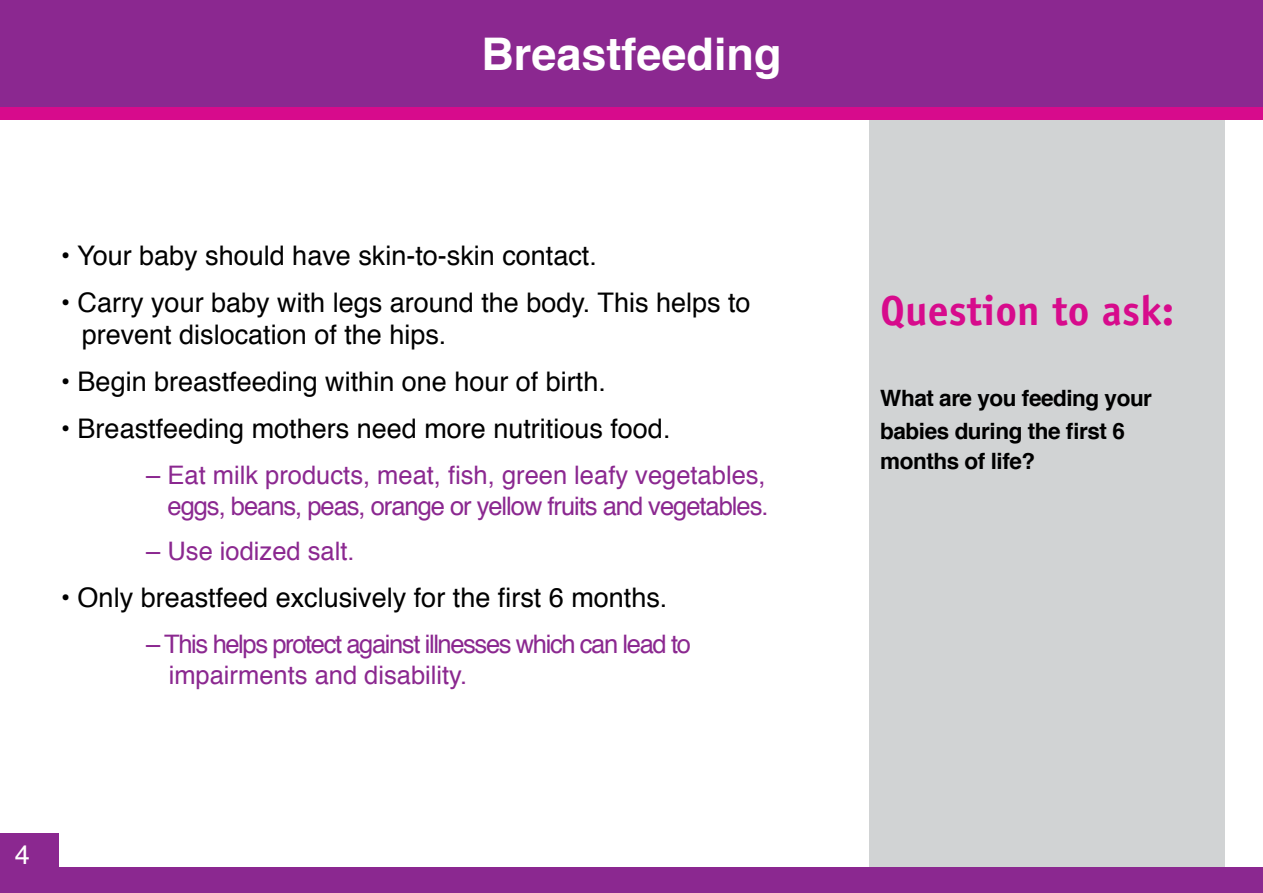
<style>
.page{position:relative;width:1263px;height:893px;background:#fff}
.page>*{position:absolute;margin:0;border:0;box-sizing:border-box;transform-origin:0 0}
.t1{font:700 45px "Helvetica";color:#fff}
.t2{font:700 42px "Officina Sans";color:#d70b8c}
.t3{font:27px/32.4px "Helvetica";color:#000}
.t4{font:27px "Helvetica";color:#fff}
.t5{font:25.5px/30.6px "Helvetica";letter-spacing:-.04em;color:#8b2890;text-align:right}
.t6{font:25.5px "Helvetica";color:#8b2890}
.t7{font:700 22.5px/32.5px "Helvetica";letter-spacing:-.02em;color:#000}
</style>
<div class="page">
<div style="left:869px;top:44px;width:356px;height:849px;background:#d1d3d4"></div>
<div style="left:0;top:0;width:1263px;height:119px;background:#d70b8c"></div>
<div style="left:0;top:0;width:1263px;height:106px;background:#8b2890"></div>
<div style="left:0;top:867px;width:1263px;height:26px;background:#8b2890"></div>
<div style="left:0;top:833px;width:58px;height:60px;background:#8b2890"></div>
<h1 class="t1" style="left:481px;top:18px;width:302px">Breastfeeding</h1>
<p class="t3" style="left:61px;top:240px;width:538px">• Your baby should have skin-to-skin contact.</p>
<p class="t3" style="left:82px;top:287px;width:670px;text-indent:-21px">• Carry your baby with legs around the body. This helps to prevent dislocation of the hips.</p>
<p class="t3" style="left:61px;top:367px;width:547px">• Begin breastfeeding within one hour of birth.</p>
<p class="t3" style="left:61px;top:414px;width:611px">• Breastfeeding mothers need more nutritious food.</p>
<p class="t5" style="left:146px;top:461px;width:624px">– Eat milk products, meat, fish, green leafy vegetables, eggs, beans, peas, orange or yellow fruits and vegetables.</p>
<p class="t6" style="left:146px;top:532px;width:210px">– Use iodized salt.</p>
<p class="t3" style="left:61px;top:582px;width:608px">• Only breastfeed exclusively for the first 6 months.</p>
<p class="t5" style="left:169px;top:629px;width:524px;line-height:31.3px;text-align:left;text-indent:-22px">– This helps protect against illnesses which can lead to impairments and disability.</p>
<p class="t4" style="left:15px;top:834px;width:17px">4</p>
<h2 class="t2" style="left:880px;top:285px;width:295px">Question to ask:</h2>
<p class="t7" style="left:880px;top:382px;width:273px">What are you feeding your babies during the first 6</p>
<p class="t7" style="left:880px;top:445px;width:156px">months of life?</p>
</div>
